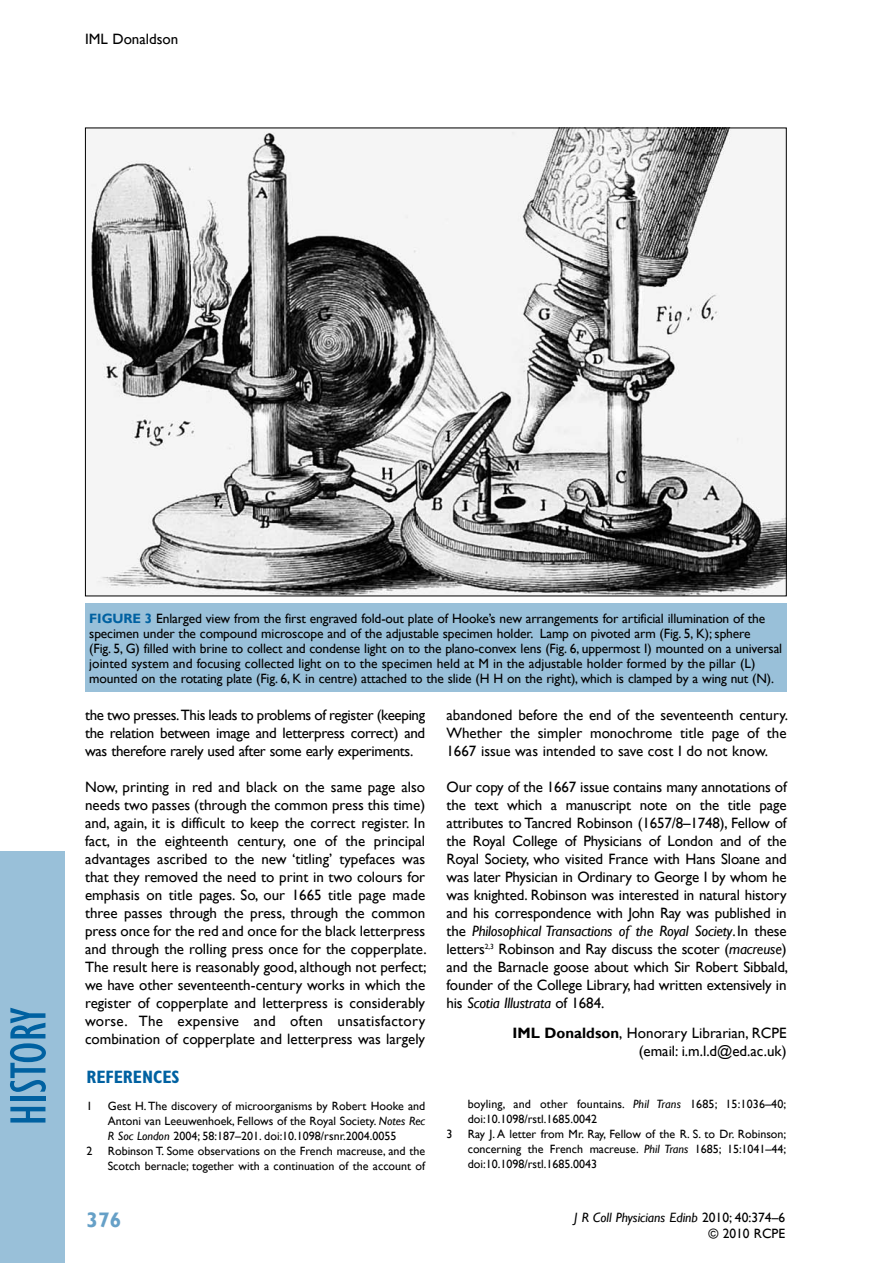
<style>
.page{position:relative;width:893px;height:1263px;background:#fff}
.page>*{position:absolute;margin:0;border:0;box-sizing:border-box;transform-origin:0 0}
.t1{font:condensed 52.5px "Gill Sans";color:#0061a1}
.t2{font:700 21px "Gill Sans";color:#66a0c7}
.t3{font:700 condensed 18px "Gill Sans";color:#0061a1}
.t4{font:15px/18px "Gill Sans";color:#000;text-align:justify}
.t5{font:13.5px/15px "Gill Sans";letter-spacing:-.01em;color:#000;text-align:right}
.t6{font:12px/15px "Gill Sans";color:#000;text-align:justify}
.s1{font-weight:700;color:#0061a1}
.s2{font-style:italic}
.s3{font-weight:700}
</style>
<div class="page">
<div style="left:0;top:851px;width:65px;height:412px;background:#99c0d9"></div>
<img style="left:90px;top:130px;width:695px;height:464px">
<div style="left:85px;top:604px;width:702px;height:88px;background:#99c0d9"></div>
<p class="t4" style="left:85px;top:31px;width:95px">IML Donaldson</p>
<h1 class="t1" style="left:-3px;top:1126px;width:120px;rotate:-90deg">history</h1>
<p class="t5" style="left:89px;top:611px;width:694px;text-align:left"><span class="s1">Figure 3</span> Enlarged view from the first engraved fold-out plate of Hooke’s new arrangements for artificial illumination of the specimen under the compound microscope and of the adjustable specimen holder. Lamp on pivoted arm (Fig. 5, K); sphere<br>(Fig. 5, G) filled with brine to collect and condense light on to the plano-convex lens (Fig. 6, uppermost I) mounted on a universal jointed system and focusing collected light on to the specimen held at M in the adjustable holder formed by the pillar (L) mounted on the rotating plate (Fig. 6, K in centre) attached to the slide (H H on the right), which is clamped by a wing nut (N).</p>
<p class="t4" style="left:85px;top:706px;width:342px">the two presses. This leads to problems of register (keeping the relation between image and letterpress correct) and was therefore rarely used after some early experiments.</p>
<p class="t4" style="left:85px;top:778px;width:343px">Now, printing in red and black on the same page also needs two passes (through the common press this time) and, again, it is difficult to keep the correct register. In fact, in the eighteenth century, one of the principal advantages ascribed to the new ‘titling’ typefaces was that they removed the need to print in two colours for emphasis on title pages. So, our 1665 title page made three passes through the press, through the common press once for the red and once for the black letterpress and through the rolling press once for the copperplate.<br>The result here is reasonably good, although not perfect; we have other seventeenth-century works in which the register of copperplate and letterpress is considerably worse. The expensive and often unsatisfactory combination of copperplate and letterpress was largely</p>
<p class="t3" style="left:87px;top:1066px;width:95px">REFERENCES</p>
<p class="t6" style="left:87px;top:1099px;width:7px">1</p>
<p class="t6" style="left:108px;top:1099px;width:319px">Gest H. The discovery of microorganisms by Robert Hooke and Antoni van Leeuwenhoek, Fellows of the Royal Society. <span class="s2">Notes Rec R Soc London</span> 2004; 58:187–201. doi:10.1098/rsnr.2004.0055</p>
<p class="t6" style="left:87px;top:1144px;width:7px">2</p>
<p class="t6" style="left:108px;top:1144px;width:319px">Robinson T. Some observations on the French macreuse, and the<br>Scotch bernacle; together with a continuation of the account of</p>
<h2 class="t2" style="left:87px;top:1207px;width:36px">376</h2>
<p class="t4" style="left:446px;top:706px;width:343px">abandoned before the end of the seventeenth century.<br>Whether the simpler monochrome title page of the 1667 issue was intended to save cost I do not know.</p>
<p class="t4" style="left:446px;top:778px;width:343px">Our copy of the 1667 issue contains many annotations of the text which a manuscript note on the title page attributes to Tancred Robinson (1657/8–1748), Fellow of the Royal College of Physicians of London and of the Royal Society, who visited France with Hans Sloane and was later Physician in Ordinary to George I by whom he was knighted. Robinson was interested in natural history and his correspondence with John Ray was published in the <span class="s2">Philosophical Transactions of the Royal Society</span>.In these letters<sup>2,3</sup> Robinson and Ray discuss the scoter (<span class="s2">macreuse</span>) and the Barnacle goose about which Sir Robert Sibbald, founder of the College Library, had written extensively in his <span class="s2">Scotia Illustrata</span> of 1684.</p>
<p class="t4" style="left:512px;top:1024px;width:276px;text-align:right"><span class="s3">I ML Donaldson</span>, Honorary Librarian, RCPE (email: i.m.l.d@ed.ac.uk)</p>
<p class="t6" style="left:468px;top:1096px;width:320px">boyling, and other fountains. <span class="s2">Phil Trans</span> 1685; 15:1036–40; doi:10.1098/rstl.1685.0042</p>
<p class="t6" style="left:446px;top:1126px;width:7px">3</p>
<p class="t6" style="left:468px;top:1126px;width:320px">Ray J. A letter from Mr. Ray, Fellow of the R. S. to Dr. Robinson; concerning the French macreuse. <span class="s2">Phil Trans</span> 1685; 15:1041–44; doi:10.1098/rstl.1685.0043</p>
<p class="t5" style="left:574px;top:1210px;width:212px;line-height:15.9px"><span class="s2">J R Coll Physicians Edinb</span> 2010; 40:374–6 © 2010 RCPE</p>
</div>
